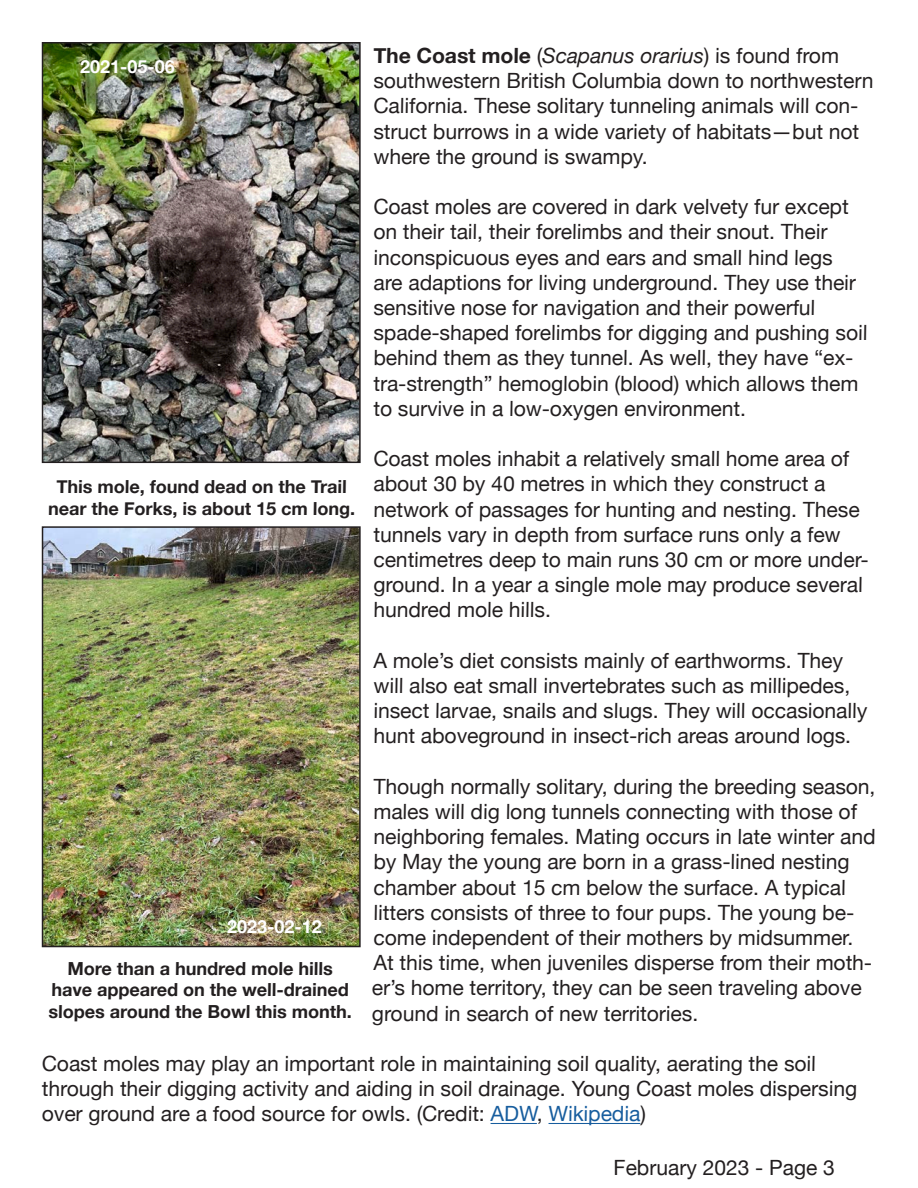
<style>
.page{position:relative;width:918px;height:1188px;background:#fff}
.page>*{position:absolute;margin:0;border:0;box-sizing:border-box;transform-origin:0 0}
.t1{font:21px/25.2px "Helvetica Neue";color:#231f20}
.t2{font:700 18px/21.6px "Helvetica Neue";color:#231f20;text-align:center}
.t3{font:700 18px "Helvetica Neue";color:#fff}
.s1{font-weight:700}
.s2{font-style:italic}
.s3{color:#175d9e}
</style>
<div class="page">
<hr style="left:491px;top:1123px;width:46px;height:1px;background:#175d9e">
<hr style="left:549px;top:1123px;width:91px;height:1px;background:#175d9e">
<img style="left:45px;top:45px;width:313px;height:415px">
<div style="left:42px;top:42px;width:319px;height:421px;border:2px solid #231f20"></div>
<img style="left:45px;top:529px;width:313px;height:415px">
<div style="left:42px;top:526px;width:319px;height:421px;border:2px solid #231f20"></div>
<p class="t1" style="left:373px;top:44px;width:502px"><span class="s1">The Coast mole</span> (<span class="s2">Scapanus orarius</span>) is found from southwestern British Columbia down to northwestern California. These solitary tunneling animals will con&shy;struct burrows in a wide variety of habitats—but not where the ground is swampy.</p>
<p class="t1" style="left:373px;top:195px;width:496px">Coast moles are covered in dark velvety fur except on their tail, their forelimbs and their snout. Their inconspicuous eyes and ears and small hind legs are adaptions for living underground. They use their sensitive nose for navigation and their powerful spade-shaped forelimbs for digging and pushing soil behind them as they tunnel. As well, they have “ex&shy;tra-strength” hemoglobin (blood) which allows them to survive in a low-oxygen environment.</p>
<p class="t1" style="left:373px;top:447px;width:497px">Coast moles inhabit a relatively small home area of about 30 by 40 metres in which they construct a network of passages for hunting and nesting. These tunnels vary in depth from surface runs only a few centimetres deep to main runs 30 cm or more under&shy;ground. In a year a single mole may produce several hundred mole hills.</p>
<p class="t1" style="left:373px;top:649px;width:496px">A mole’s diet consists mainly of earthworms. They will also eat small invertebrates such as millipedes, insect larvae, snails and slugs. They will occasionally hunt aboveground in insect-rich areas around logs.</p>
<p class="t1" style="left:372px;top:775px;width:506px">Though normally solitary, during the breeding season, males will dig long tunnels connecting with those of neighboring females. Mating occurs in late winter and by May the young are born in a grass-lined nesting chamber about 15 cm below the surface. A typical litters consists of three to four pups. The young be&shy;come independent of their mothers by midsummer.<br>At this time, when juveniles disperse from their moth&shy;er’s home territory, they can be seen traveling above ground in search of new territories.</p>
<p class="t1" style="left:42px;top:1052px;width:817px">Coast moles may play an important role in maintaining soil quality, aerating the soil through their digging activity and aiding in soil drainage. Young Coast moles dispersing over ground are a food source for owls. (Credit: <span class="s3">ADW</span>, <span class="s3">Wikipedia</span>)</p>
<p class="t3" style="left:80px;top:52px;width:96px">2021-05-06</p>
<p class="t2" style="left:48px;top:476px;width:309px">This mole, found dead on the Trail near the Forks, is about 15 cm long.</p>
<p class="t3" style="left:227px;top:913px;width:96px">2023-02-12</p>
<p class="t2" style="left:48px;top:958px;width:305px">More than a hundred mole hills have appeared on the well-drained slopes around the Bowl this month.</p>
<p class="t1" style="left:614px;top:1156px;width:223px">February 2023 - Page 3</p>
</div>
